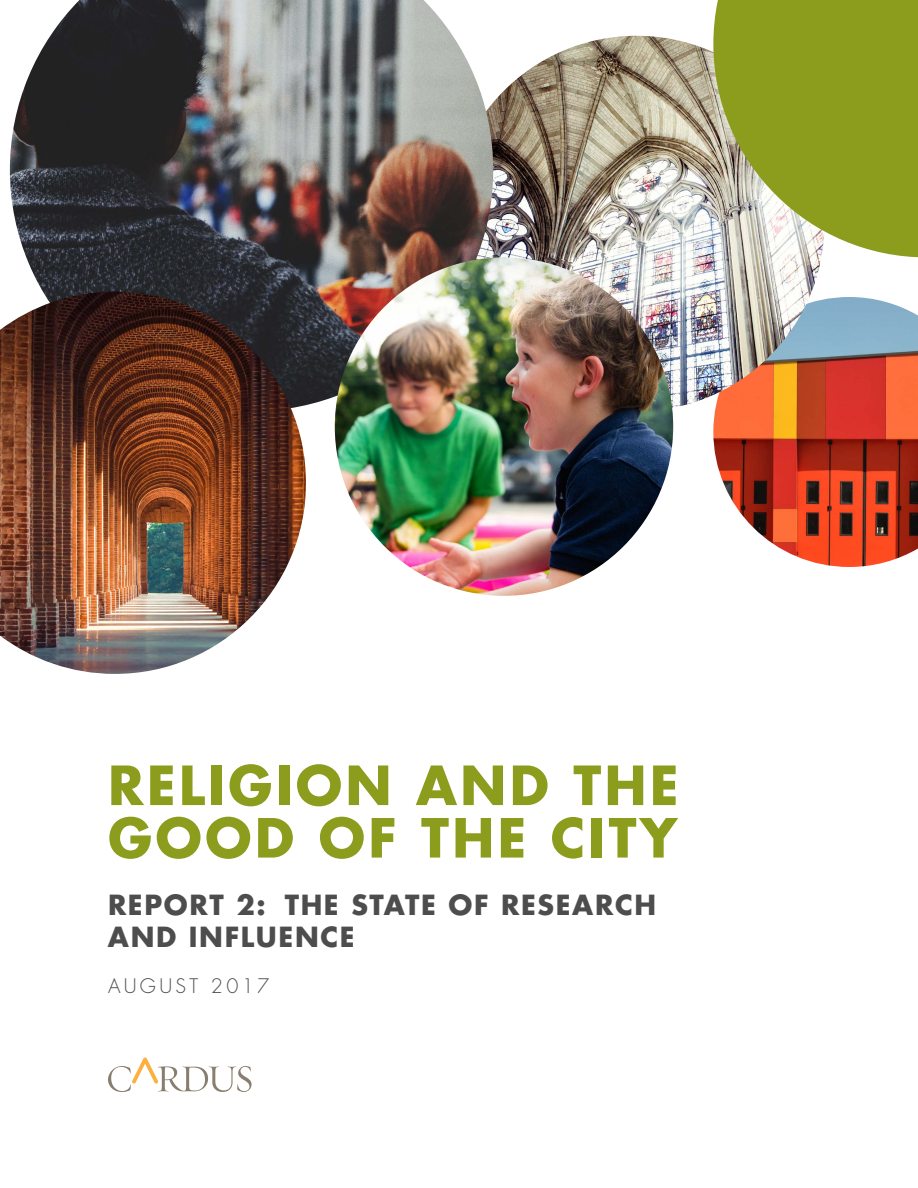
<style>
.page{position:relative;width:918px;height:1188px;background:#fff}
.page>*{position:absolute;margin:0;border:0;box-sizing:border-box;transform-origin:0 0}
.t1{font:700 52.5px/52.5px "Futura";letter-spacing:.06em;color:#8c9d1d}
.t2{font:700 27px/31.5px "Futura";letter-spacing:.06em;color:#4d4d4d}
.t3{font:300 19.5px "Futura";letter-spacing:.17em;color:#4d4d4d}
</style>
<div class="page">
<img style="left:713px;top:297px;width:205px;height:270px">
<img style="left:449px;top:36px;width:375px;height:375px;border-radius:188px">
<svg style="left:713px;top:0;width:205px;height:257px;background:#99a63d"></svg>
<img style="left:10px;top:0;width:483px;height:411px">
<img style="left:335px;top:257px;width:338px;height:339px;border-radius:169px">
<img style="left:0;top:292px;width:306px;height:382px">
<svg style="left:108px;top:1058px;width:144px;height:34px"></svg>
<h1 class="t1" style="left:108px;top:758px;width:572px">RELIGION AND THE<br>GOOD OF THE CITY</h1>
<p class="t2" style="left:108px;top:889px;width:550px">REPORT 2: THE STATE OF RESEARCH<br>AND INFLUENCE</p>
<p class="t3" style="left:108px;top:974px;width:163px">AUGUST 2017</p>
</div>
